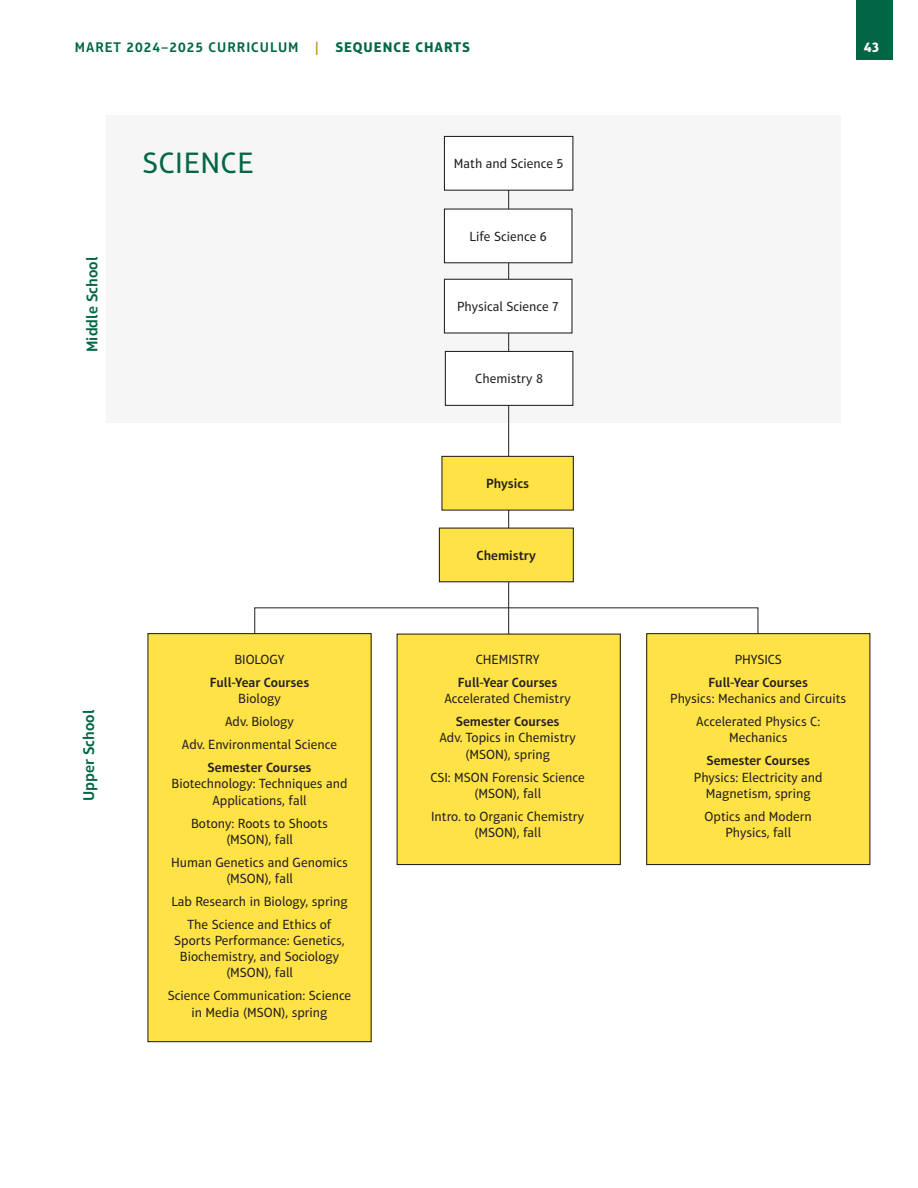
<style>
.page{position:relative;width:918px;height:1188px;background:#fff}
.page>*{position:absolute;margin:0;border:0;box-sizing:border-box;transform-origin:0 0}
.Curr_Dept_Name{font:30px "Aptifer Sans LT Pro";letter-spacing:.025em;color:#006646}
.Course_Name{font:600 15.75px "Aptifer Sans LT Pro";color:#006646}
.t1{font:600 14.25px "Aptifer Sans LT Pro";letter-spacing:.07em;color:#006646}
.t2{font:700 14.25px "Aptifer Sans LT Pro";color:#fff}
.GS_Flowchart_Text{font:13.5px/16.2px "Aptifer Sans LT Pro";color:#231f20;text-align:center}
.GS_Flowchart_Text-2{font:600 13.5px/16.2px "Aptifer Sans LT Pro";color:#231f20;text-align:center}
.s1{color:#be8300}
.s2{font-weight:700}
.s3{font-weight:400}
.s4{font-weight:600}
</style>
<div class="page">
<div style="left:857px;top:0;width:36px;height:60px;background:#006646"></div>
<div style="left:107px;top:115px;width:734px;height:307px;background:#f5f6f5"></div>
<hr style="left:508px;top:190px;width:1px;height:455px;background:#231f20">
<div style="left:397px;top:634px;width:223px;height:231px;background:#ffe346"></div>
<div style="left:397px;top:634px;width:224px;height:231px;border:1px solid #231f20"></div>
<div style="left:444px;top:209px;width:128px;height:54px;background:#fff"></div>
<div style="left:444px;top:209px;width:129px;height:54px;border:1px solid #231f20"></div>
<div style="left:444px;top:279px;width:128px;height:54px;background:#fff"></div>
<div style="left:444px;top:279px;width:129px;height:55px;border:1px solid #231f20"></div>
<div style="left:445px;top:351px;width:128px;height:54px;background:#fff"></div>
<div style="left:445px;top:351px;width:128px;height:55px;border:1px solid #231f20"></div>
<div style="left:444px;top:136px;width:129px;height:54px;background:#fff"></div>
<div style="left:444px;top:136px;width:129px;height:55px;border:1px solid #231f20"></div>
<div style="left:439px;top:528px;width:134px;height:54px;background:#ffe346"></div>
<div style="left:442px;top:456px;width:131px;height:54px;background:#ffe346"></div>
<div style="left:441px;top:456px;width:133px;height:55px;border:1px solid #231f20"></div>
<div style="left:148px;top:634px;width:223px;height:408px;background:#ffe346"></div>
<div style="left:147px;top:633px;width:225px;height:409px;border:1px solid #231f20"></div>
<div style="left:647px;top:634px;width:223px;height:231px;background:#ffe346"></div>
<div style="left:646px;top:633px;width:224px;height:232px;border:1px solid #231f20"></div>
<p class="t1" style="left:75px;top:38px;width:397px">MARET 2024–2025 CURRICULUM <span class="s1">|</span> <span class="s2">SEQUENCE CHARTS</span></p>
<p class="t2" style="left:864px;top:38px;width:17px">43</p>
<p class="Course_Name" style="left:83px;top:352px;width:96px;rotate:-90deg">Middle School</p>
<p class="Curr_Dept_Name" style="left:143px;top:146px;width:112px">SCIENCE</p>
<p class="Course_Name" style="left:80px;top:801px;width:93px;rotate:-90deg">Upper School</p>
<p class="GS_Flowchart_Text" style="left:234px;top:651px;width:52px">BIOLOGY</p>
<p class="GS_Flowchart_Text-2" style="left:210px;top:674px;width:101px">Full-Year Courses<br><span class="s3">Biology</span></p>
<p class="GS_Flowchart_Text" style="left:225px;top:714px;width:70px">Adv. Biology</p>
<p class="GS_Flowchart_Text" style="left:182px;top:737px;width:157px">Adv. Environmental Science</p>
<p class="GS_Flowchart_Text" style="left:172px;top:759px;width:177px"><span class="s4">Semester Courses<br></span>Biotechnology: Techniques and<br>Applications, fall</p>
<p class="GS_Flowchart_Text" style="left:191px;top:815px;width:138px">Botony: Roots to Shoots (MSON), fall</p>
<p class="GS_Flowchart_Text" style="left:171px;top:854px;width:178px">Human Genetics and Genomics (MSON), fall</p>
<p class="GS_Flowchart_Text" style="left:171px;top:893px;width:178px">Lab Research in Biology, spring</p>
<p class="GS_Flowchart_Text" style="left:174px;top:916px;width:172px">The Science and Ethics of<br>Sports Performance: Genetics,<br>Biochemistry, and Sociology (MSON), fall</p>
<p class="GS_Flowchart_Text" style="left:168px;top:988px;width:185px">Science Communication: Science in Media (MSON), spring</p>
<p class="GS_Flowchart_Text" style="left:454px;top:156px;width:111px">Math and Science 5</p>
<p class="GS_Flowchart_Text" style="left:470px;top:228px;width:79px">Life Science 6</p>
<p class="GS_Flowchart_Text" style="left:457px;top:299px;width:104px">Physical Science 7</p>
<p class="GS_Flowchart_Text" style="left:475px;top:371px;width:69px">Chemistry 8</p>
<p class="GS_Flowchart_Text-2" style="left:486px;top:476px;width:44px">Physics</p>
<p class="GS_Flowchart_Text-2" style="left:477px;top:547px;width:61px">Chemistry</p>
<p class="GS_Flowchart_Text" style="left:476px;top:651px;width:65px">CHEMISTRY</p>
<p class="GS_Flowchart_Text" style="left:444px;top:674px;width:128px"><span class="s4">Full-Year Courses<br></span>Accelerated Chemistry</p>
<p class="GS_Flowchart_Text" style="left:439px;top:714px;width:138px"><span class="s4">Semester Courses<br></span>Adv. Topics in Chemistry (MSON), spring</p>
<p class="GS_Flowchart_Text" style="left:430px;top:769px;width:156px">CSI: MSON Forensic Science (MSON), fall</p>
<p class="GS_Flowchart_Text" style="left:431px;top:808px;width:155px">Intro. to Organic Chemistry (MSON), fall</p>
<p class="GS_Flowchart_Text" style="left:735px;top:651px;width:49px">PHYSICS</p>
<p class="GS_Flowchart_Text" style="left:670px;top:674px;width:178px"><span class="s4">Full-Year Courses<br></span>Physics: Mechanics and Circuits</p>
<p class="GS_Flowchart_Text" style="left:696px;top:714px;width:125px">Accelerated Physics C:<br>Mechanics</p>
<p class="GS_Flowchart_Text" style="left:694px;top:753px;width:130px"><span class="s4">Semester Courses<br></span>Physics: Electricity and<br>Magnetism, spring</p>
<p class="GS_Flowchart_Text" style="left:705px;top:808px;width:109px">Optics and Modern<br>Physics, fall</p>
</div>
